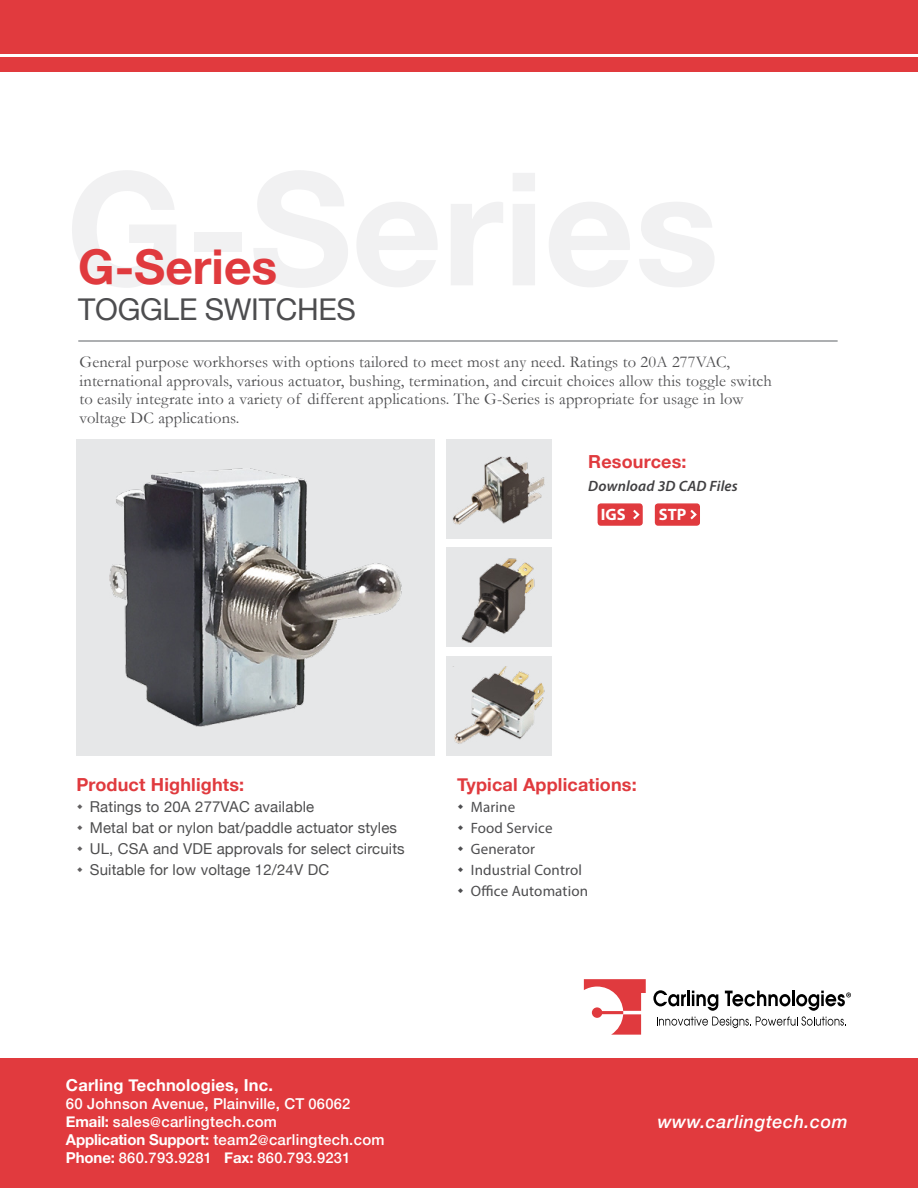
<style>
.page{position:relative;width:918px;height:1188px;background:#fff}
.page>*{position:absolute;margin:0;border:0;box-sizing:border-box;transform-origin:0 0}
.t1{font:700 48px "Helvetica Neue";color:#e03a3e}
.t2{font:30px "Helvetica Neue";letter-spacing:-.01em;color:#4d4d4f}
.t3{font:700 18px "Helvetica Neue";letter-spacing:.01em;color:#e03a3e}
.t4{font:italic 500 18px "Helvetica Neue";letter-spacing:.03em;color:#fff}
.t5{font:16.5px/18.8px "Garamond";letter-spacing:.01em;color:#4d4d4f}
.t6{font:700 16.5px "Helvetica Neue";letter-spacing:.01em;color:#fff}
.t7{font:700 16.5px "Myriad Pro";color:#fff}
.t8{font:15px/21px "Helvetica Neue";letter-spacing:.01em;color:#4e4e4f}
.t9{font:500 15px/18px "Helvetica Neue";letter-spacing:.02em;color:#fff}
.t10{font:15px/21px "Myriad Pro";letter-spacing:.01em;color:#4d4d4f}
.t11{font:italic 600 15px "Myriad Pro";letter-spacing:.01em;color:#414042}
.t12{font:500 14.7px "Helvetica Neue";letter-spacing:.02em;color:#fff}
.s1{font-size:14.7px}
.s2{font-weight:700}
.s3{font-size:13.5px}
.s4{font-weight:700;font-size:15px}
</style>
<div class="page">
<div style="left:0;top:57px;width:918px;height:15px;background:#e13a3e"></div>
<div style="left:0;top:0;width:918px;height:54px;background:#e13a3e"></div>
<div style="left:0;top:1058px;width:918px;height:130px;background:#e13a3e"></div>
<svg style="left:584px;top:979px;width:62px;height:56px"></svg>
<svg style="left:653px;top:990px;width:198px;height:38px"></svg>
<hr style="left:78px;top:340px;width:760px;height:2px;background:#939598">
<div style="left:76px;top:439px;width:359px;height:317px;background:#e6e7e8"></div>
<div style="left:446px;top:439px;width:106px;height:100px;background:#e6e7e8"></div>
<div style="left:446px;top:548px;width:106px;height:99px;background:#e6e7e8"></div>
<div style="left:446px;top:656px;width:106px;height:100px;background:#e6e7e8"></div>
<img style="left:453px;top:456px;width:92px;height:69px">
<img style="left:461px;top:558px;width:74px;height:84px">
<img style="left:453px;top:666px;width:92px;height:78px">
<img style="left:109px;top:468px;width:293px;height:259px">
<div style="left:598px;top:504px;width:44px;height:21px;background:#e03a3e;border-radius:3px"></div>
<div style="left:598px;top:503px;width:45px;height:23px;border:2px solid #e03a3e;border-radius:3px"></div>
<div style="left:656px;top:504px;width:43px;height:21px;background:#e03a3e;border-radius:3px"></div>
<div style="left:655px;top:503px;width:45px;height:23px;border:2px solid #e03a3e;border-radius:3px"></div>
<svg style="left:633px;top:510px;width:7px;height:9px"></svg>
<svg style="left:690px;top:510px;width:7px;height:9px"></svg>
<h1 class="t1" style="left:78px;top:229px;width:201px">G-Series</h1>
<h2 class="t2" style="left:78px;top:288px;width:279px">TOGGLE SWITCHES</h2>
<p class="t5" style="left:79px;top:352px;width:694px">General purpose workhorses with options tailored to meet most any need. Ratings to 20A 277VAC, international approvals, various actuator, bushing, termination, and circuit choices allow this toggle switch to easily integrate into a variety of different applications. The G-Series is appropriate for usage in low voltage DC applications.</p>
<p class="t3" style="left:588px;top:448px;width:100px">Resources:</p>
<p class="t11" style="left:588px;top:476px;width:151px">Download 3D CAD Files</p>
<p class="t7" style="left:601px;top:504px;width:26px">IGS</p>
<p class="t7" style="left:659px;top:504px;width:29px">STP</p>
<p class="t3" style="left:76px;top:771px;width:169px">Product Highlights:</p>
<p class="t8" style="left:90px;top:797px;width:316px">Ratings to 20A 277VAC available<br>Metal bat or nylon bat/paddle actuator styles UL, CSA and VDE approvals for select circuits Suitable for low voltage 12/24V DC</p>
<p class="t3" style="left:457px;top:771px;width:181px">Typical Applications:</p>
<p class="t10" style="left:471px;top:796px;width:119px">Marine<br>Food Service<br>Generator<br>Industrial Control<br>Office Automation</p>
<p class="t6" style="left:66px;top:1072px;width:208px">Carling Technologies, Inc.</p>
<p class="t9" style="left:66px;top:1093px;width:320px">60 Johnson Avenue, Plainville, CT <span class="s1">06062<br></span><span class="s2">Email:</span> sales<span class="s3">@</span>carlingtech.com<br><span class="s2">Application Support:</span> team2<span class="s3">@</span>carlingtech.com</p>
<p class="t12" style="left:66px;top:1146px;width:286px"><span class="s4">Phone:</span> 860.793.9281 <span class="s4">Fax:</span> 860.793.9231</p>
<p class="t4" style="left:658px;top:1106px;width:192px">www.carlingtech.com</p>
</div>
